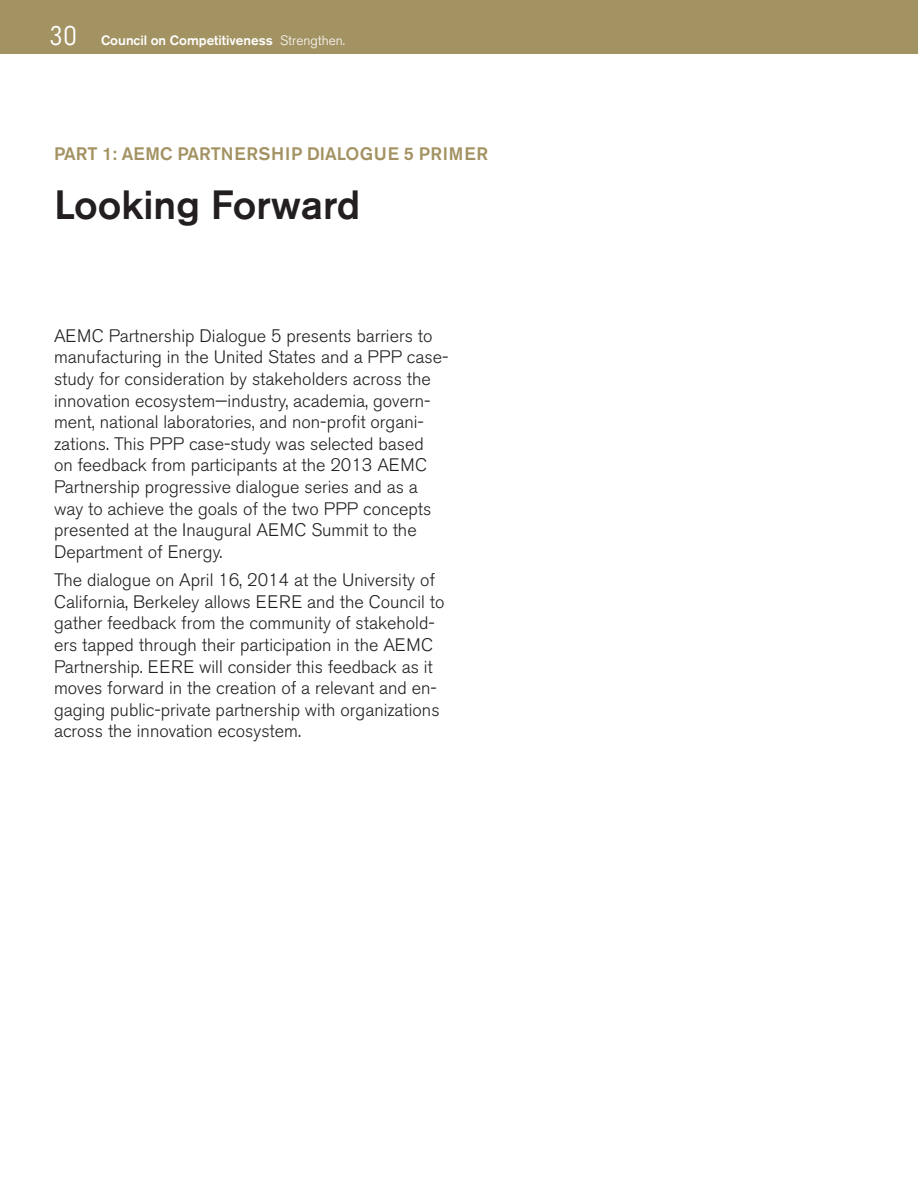
<style>
.page{position:relative;width:918px;height:1188px;background:#fff}
.page>*{position:absolute;margin:0;border:0;box-sizing:border-box;transform-origin:0 0}
.t1{font:500 40.5px "Akzidenz Grotesk BE";color:#231f20}
.Body{font:300 18px/21.6px "Akzidenz Grotesk BE";color:#231f20}
.t2{font:500 18px "Akzidenz Grotesk BE";letter-spacing:.02em;color:#a39262}
.t3{font:500 13.5px "Akzidenz Grotesk BE";color:#fff}
.s1{font-family:"Numbers Claimcheck";font-weight:400;font-size:27px}
.s2{font-weight:300}
</style>
<div class="page">
<div style="left:0;top:0;width:918px;height:54px;background:#a39262"></div>
<p class="t3" style="left:49px;top:32px;width:297px"><span class="s1">30</span> Council on Competitiveness <span class="s2">Strengthen.</span></p>
<p class="t2" style="left:54px;top:142px;width:436px">PART 1: AEMC PARTNERSHIP DIALOGUE 5 PRIMER</p>
<p class="t1" style="left:54px;top:180px;width:308px">Looking Forward</p>
<p class="Body" style="left:54px;top:325px;width:396px">AEMC Partnership Dialogue 5 presents barriers to manufacturing in the United States and a PPP case&shy;study for consideration by stakeholders across the innovation ecosystem—industry, academia, govern&shy;ment, national laboratories, and non-profit organi&shy;zations. This PPP case-study was selected based<br>on feedback from participants at the 2013 AEMC Partnership progressive dialogue series and as a way to achieve the goals of the two PPP concepts presented at the Inaugural AEMC Summit to the Department of Energy.</p>
<p class="Body" style="left:54px;top:570px;width:392px">The dialogue on April 16, 2014 at the University of California, Berkeley allows EERE and the Council to gather feedback from the community of stakehold&shy;ers tapped through their participation in the AEMC Partnership. EERE will consider this feedback as it moves forward in the creation of a relevant and en&shy;gaging public-private partnership with organizations across the innovation ecosystem.</p>
</div>
